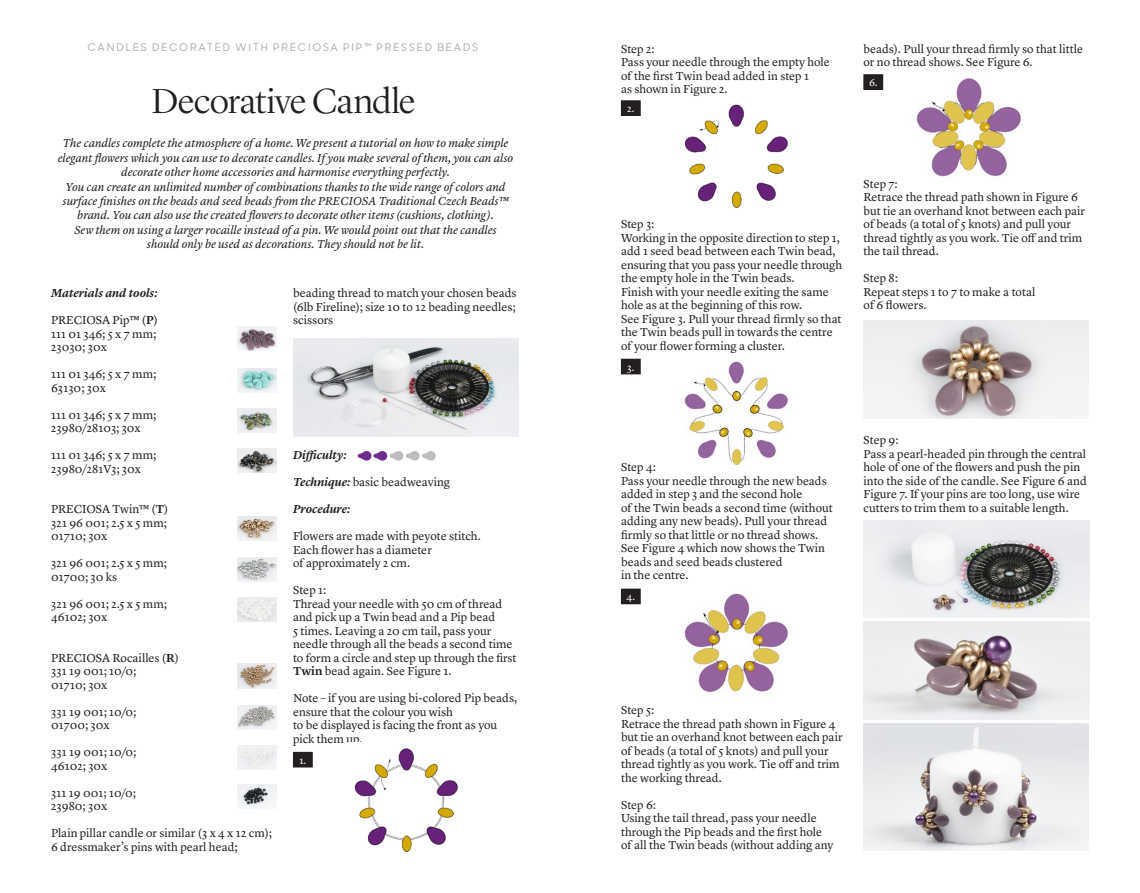
<style>
.page{position:relative;width:1140px;height:893px;background:#fff}
.page>*{position:absolute;margin:0;border:0;box-sizing:border-box;transform-origin:0 0}
.t1{font:300 36px "Lyon Display";letter-spacing:-.015em;color:#231f20}
.t2{font:12px/13.5px "Lyon Text";color:#231f20}
.t3{font:italic 12px/14.4px "Lyon Text";letter-spacing:-.005em;color:#231f20;text-align:center}
.t4{font:italic 600 12px "Lyon Text";letter-spacing:-.005em;color:#231f20}
.t5{font:500 10.5px "Sharp Sans Display No 1";letter-spacing:.17em;color:#a8abac}
.t6{font:10.5px "Lyon Text";color:#fff}
.s1{font-weight:600}
.s2{font-weight:600;font-style:italic}
</style>
<div class="page">
<img style="left:293px;top:339px;width:225px;height:98px">
<img style="left:238px;top:327px;width:38px;height:24px">
<img style="left:238px;top:368px;width:38px;height:24px">
<img style="left:238px;top:408px;width:38px;height:24px">
<img style="left:238px;top:449px;width:38px;height:24px">
<img style="left:238px;top:516px;width:38px;height:24px">
<img style="left:238px;top:664px;width:38px;height:24px">
<img style="left:238px;top:557px;width:38px;height:24px">
<img style="left:238px;top:705px;width:38px;height:24px">
<img style="left:238px;top:598px;width:38px;height:24px">
<img style="left:238px;top:745px;width:38px;height:25px">
<img style="left:238px;top:784px;width:38px;height:24px">
<svg style="left:358px;top:451px;width:78px;height:10px"></svg>
<img style="left:354px;top:748px;width:104px;height:104px">
<div style="left:293px;top:752px;width:19px;height:15px;background:#231f20"></div>
<div style="left:293px;top:752px;width:20px;height:15px;border:1px solid #231f20"></div>
<img style="left:684px;top:104px;width:104px;height:104px">
<img style="left:684px;top:361px;width:104px;height:105px">
<img style="left:684px;top:593px;width:104px;height:99px">
<img style="left:916px;top:78px;width:105px;height:99px">
<div style="left:621px;top:101px;width:19px;height:14px;background:#231f20"></div>
<div style="left:621px;top:100px;width:19px;height:16px;border:1px solid #231f20"></div>
<div style="left:621px;top:359px;width:19px;height:15px;background:#231f20"></div>
<div style="left:621px;top:589px;width:19px;height:15px;background:#231f20"></div>
<div style="left:864px;top:75px;width:18px;height:14px;background:#231f20"></div>
<div style="left:863px;top:74px;width:20px;height:16px;border:1px solid #231f20"></div>
<img style="left:863px;top:321px;width:226px;height:98px">
<img style="left:863px;top:520px;width:226px;height:98px">
<img style="left:863px;top:621px;width:226px;height:98px">
<img style="left:863px;top:723px;width:225px;height:128px">
<p class="t5" style="left:88px;top:40px;width:392px">CANDLES DECORATED WITH PRECIOSA PIP™ PRESSED BEADS</p>
<h1 class="t1" style="left:152px;top:75px;width:265px">Decorative Candle</h1>
<p class="t3" style="left:58px;top:135px;width:457px">The candles complete the atmosphere of a home. We present a tutorial on how to make simple elegant flowers which you can use to decorate candles. If you make several of them, you can also decorate other home accessories and harmonise everything perfectly.<br>You can create an unlimited number of combinations thanks to the wide range of colors and surface finishes on the beads and seed beads from the PRECIOSA Traditional Czech Beads™ brand. You can also use the created flowers to decorate other items (cushions, clothing).<br>Sew them on using a larger rocaille instead of a pin. We would point out that the candles should only be used as decorations. They should not be lit.</p>
<p class="t4" style="left:51px;top:284px;width:108px">Materials and tools:</p>
<p class="t2" style="left:51px;top:312px;width:108px">PRECIOSA Pip™ (<span class="s1">P</span>)<br>111 01 346; 5 x 7 mm;<br>23030; 30x</p>
<p class="t2" style="left:51px;top:366px;width:107px">111 01 346; 5 x 7 mm;<br>63130; 30x</p>
<p class="t2" style="left:51px;top:407px;width:107px">111 01 346; 5 x 7 mm;<br>23980/28103; 30x</p>
<p class="t2" style="left:51px;top:447px;width:107px">111 01 346; 5 x 7 mm;<br>23980/281V3; 30x</p>
<p class="t2" style="left:51px;top:501px;width:119px;text-align:justify">PRECIOSA Twin™ (<span class="s1">T</span>)<br>321 96 001; 2.5 x 5 mm; 01710; 30x</p>
<p class="t2" style="left:51px;top:555px;width:117px">321 96 001; 2.5 x 5 mm;<br>01700; 30 ks</p>
<p class="t2" style="left:51px;top:596px;width:117px">321 96 001; 2.5 x 5 mm;<br>46102; 30x</p>
<p class="t2" style="left:51px;top:650px;width:129px">PRECIOSA Rocailles (<span class="s1">R</span>)<br>331 19 001; 10/0;<br>01710; 30x</p>
<p class="t2" style="left:51px;top:704px;width:87px">331 19 001; 10/0;<br>01700; 30x</p>
<p class="t2" style="left:51px;top:744px;width:87px">331 19 001; 10/0;<br>46102; 30x</p>
<p class="t2" style="left:51px;top:785px;width:86px">311 19 001; 10/0;<br>23980; 30x</p>
<p class="t2" style="left:51px;top:825px;width:223px">Plain pillar candle or similar (3 x 4 x 12 cm);<br>6 dressmaker’s pins with pearl head;</p>
<p class="t2" style="left:293px;top:285px;width:225px;text-align:justify">beading thread to match your chosen beads (6lb Fireline); size 10 to 12 beading needles; scissors</p>
<p class="t4" style="left:293px;top:446px;width:55px">Difficulty:</p>
<p class="t2" style="left:293px;top:474px;width:159px"><span class="s2">Technique:</span> basic beadweaving</p>
<p class="t4" style="left:293px;top:500px;width:59px">Procedure:</p>
<p class="t2" style="left:293px;top:528px;width:189px">Flowers are made with peyote stitch.<br>Each flower has a diameter<br>of approximately 2 cm.</p>
<p class="t2" style="left:293px;top:582px;width:225px">Step 1:<br>Thread your needle with 50 cm of thread and pick up a Twin bead and a Pip bead<br>5 times. Leaving a 20 cm tail, pass your needle through all the beads a second time to form a circle and step up through the first <span class="s1">Twin</span> bead again. See Figure 1.</p>
<p class="t2" style="left:293px;top:690px;width:226px">Note – if you are using bi-colored Pip beads, ensure that the colour you wish<br>to be displayed is facing the front as you pick them up.</p>
<p class="t6" style="left:299px;top:752px;width:9px">1.</p>
<p class="t2" style="left:621px;top:41px;width:210px">Step 2:<br>Pass your needle through the empty hole of the first Twin bead added in step 1<br>as shown in Figure 2.</p>
<p class="t6" style="left:627px;top:101px;width:9px">2.</p>
<p class="t2" style="left:863px;top:41px;width:221px">beads). Pull your thread firmly so that little or no thread shows. See Figure 6.</p>
<p class="t6" style="left:869px;top:75px;width:10px">6.</p>
<p class="t2" style="left:621px;top:217px;width:222px">Step 3:<br>Working in the opposite direction to step 1, add 1 seed bead between each Twin bead, ensuring that you pass your needle through the empty hole in the Twin beads.<br>Finish with your needle exiting the same hole as at the beginning of this row.<br>See Figure 3. Pull your thread firmly so that the Twin beads pull in towards the centre of your flower forming a cluster.</p>
<p class="t6" style="left:627px;top:359px;width:9px">3.</p>
<p class="t2" style="left:863px;top:176px;width:223px">Step 7:<br>Retrace the thread path shown in Figure 6 but tie an overhand knot between each pair of beads (a total of 5 knots) and pull your thread tightly as you work. Tie off and trim the tail thread.</p>
<p class="t2" style="left:863px;top:271px;width:173px">Step 8:<br>Repeat steps 1 to 7 to make a total of 6 flowers.</p>
<p class="t2" style="left:621px;top:460px;width:213px">Step 4:<br>Pass your needle through the new beads added in step 3 and the second hole<br>of the Twin beads a second time (without adding any new beads). Pull your thread firmly so that little or no thread shows.<br>See Figure 4 which now shows the Twin beads and seed beads clustered<br>in the centre.</p>
<p class="t6" style="left:626px;top:589px;width:10px">4.</p>
<p class="t2" style="left:863px;top:433px;width:225px">Step 9:<br>Pass a pearl-headed pin through the central hole of one of the flowers and push the pin into the side of the candle. See Figure 6 and Figure 7. If your pins are too long, use wire cutters to trim them to a suitable length.</p>
<p class="t2" style="left:621px;top:703px;width:223px">Step 5:<br>Retrace the thread path shown in Figure 4 but tie an overhand knot between each pair of beads (a total of 5 knots) and pull your thread tightly as you work. Tie off and trim the working thread.</p>
<p class="t2" style="left:621px;top:797px;width:214px">Step 6:<br>Using the tail thread, pass your needle through the Pip beads and the first hole of all the Twin beads (without adding any</p>
</div>
